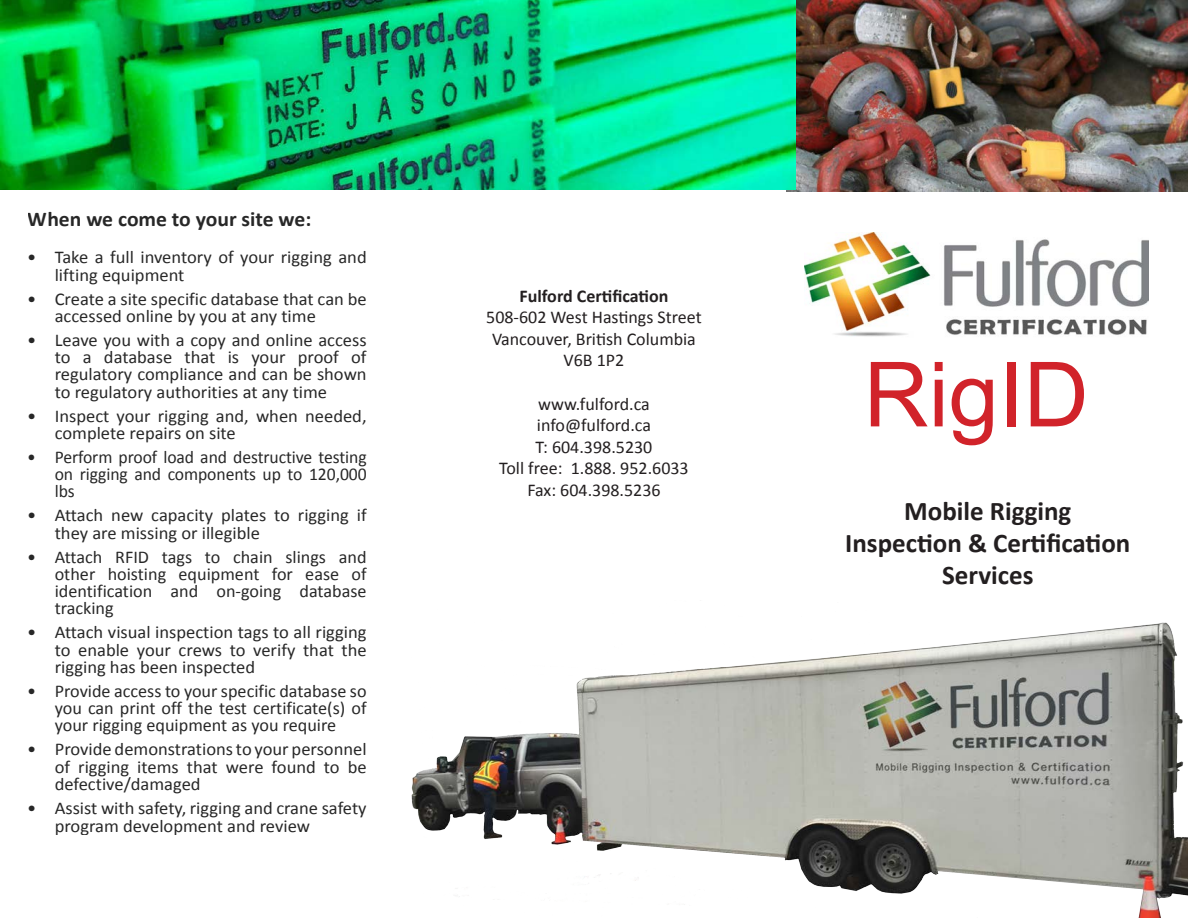
<style>
.page{position:relative;width:1188px;height:918px;background:#fff}
.page>*{position:absolute;margin:0;border:0;box-sizing:border-box;transform-origin:0 0}
.t1{font:90px "Arial";color:#d1232a}
.t2{font:700 27px "Calibri";color:#231f20}
.t3{font:700 21px "Calibri";color:#000}
.t4{font:18px/17.2px "Calibri";color:#000;text-align:justify}
.t5{font:18px "Calibri";color:#231f20}
.t6{font:700 18px "Calibri";color:#231f20}
</style>
<div class="page">
<img style="left:805px;top:233px;width:344px;height:104px">
<img style="left:411px;top:622px;width:777px;height:296px">
<img style="left:786px;top:0;width:401px;height:191px">
<img style="left:0;top:0;width:795px;height:190px">
<p class="t3" style="left:28px;top:205px;width:285px">When we come to your site we:</p>
<p class="t4" style="left:55px;top:249px;width:313px;text-indent:-27px">• Take a full inventory of your rigging and lifting equipment</p>
<p class="t4" style="left:55px;top:290px;width:313px;text-indent:-27px">• Create a site specific database that can be accessed online by you at any time</p>
<p class="t4" style="left:55px;top:331px;width:313px;text-indent:-27px">• Leave you with a copy and online access to a database that is your proof of regulatory compliance and can be shown to regulatory authorities at any time</p>
<p class="t4" style="left:55px;top:407px;width:313px;text-indent:-27px">• Inspect your rigging and, when needed, complete repairs on site</p>
<p class="t4" style="left:55px;top:448px;width:313px;text-indent:-27px">• Perform proof load and destructive testing on rigging and components up to 120,000 lbs</p>
<p class="t4" style="left:55px;top:507px;width:313px;text-indent:-27px">• Attach new capacity plates to rigging if they are missing or illegible</p>
<p class="t4" style="left:55px;top:548px;width:313px;text-indent:-27px">• Attach RFID tags to chain slings and other hoisting equipment for ease of identification and on-going database tracking</p>
<p class="t4" style="left:55px;top:624px;width:314px;text-indent:-27px">• Attach visual inspection tags to all rigging to enable your crews to verify that the rigging has been inspected</p>
<p class="t4" style="left:55px;top:682px;width:313px;text-indent:-27px">• Provide access to your specific database so you can print off the test certificate(s) of your rigging equipment as you require</p>
<p class="t4" style="left:55px;top:741px;width:314px;text-indent:-27px">• Provide demonstrations to your personnel of rigging items that were found to be defective/damaged</p>
<p class="t4" style="left:55px;top:799px;width:313px;line-height:18px;text-indent:-27px">• Assist with safety, rigging and crane safety program development and review</p>
<p class="t6" style="left:520px;top:284px;width:150px">Fulford Certification</p>
<p class="t5" style="left:486px;top:306px;width:217px">508-602 West Hastings Street</p>
<p class="t5" style="left:492px;top:327px;width:205px">Vancouver, British Columbia</p>
<p class="t5" style="left:564px;top:349px;width:62px">V6B 1P2</p>
<p class="t5" style="left:538px;top:392px;width:113px">www.fulford.ca</p>
<p class="t5" style="left:537px;top:414px;width:115px">info@fulford.ca</p>
<p class="t5" style="left:536px;top:435px;width:118px">T: 604.398.5230</p>
<p class="t5" style="left:499px;top:457px;width:191px">Toll free: 1.888. 952.6033</p>
<p class="t5" style="left:527px;top:479px;width:135px">Fax: 604.398.5236</p>
<p class="t1" style="left:864px;top:336px;width:226px">RigID</p>
<p class="t2" style="left:904px;top:493px;width:169px">Mobile Rigging</p>
<p class="t2" style="left:845px;top:526px;width:287px">Inspection &amp; Certification</p>
<p class="t2" style="left:942px;top:558px;width:93px">Services</p>
</div>
